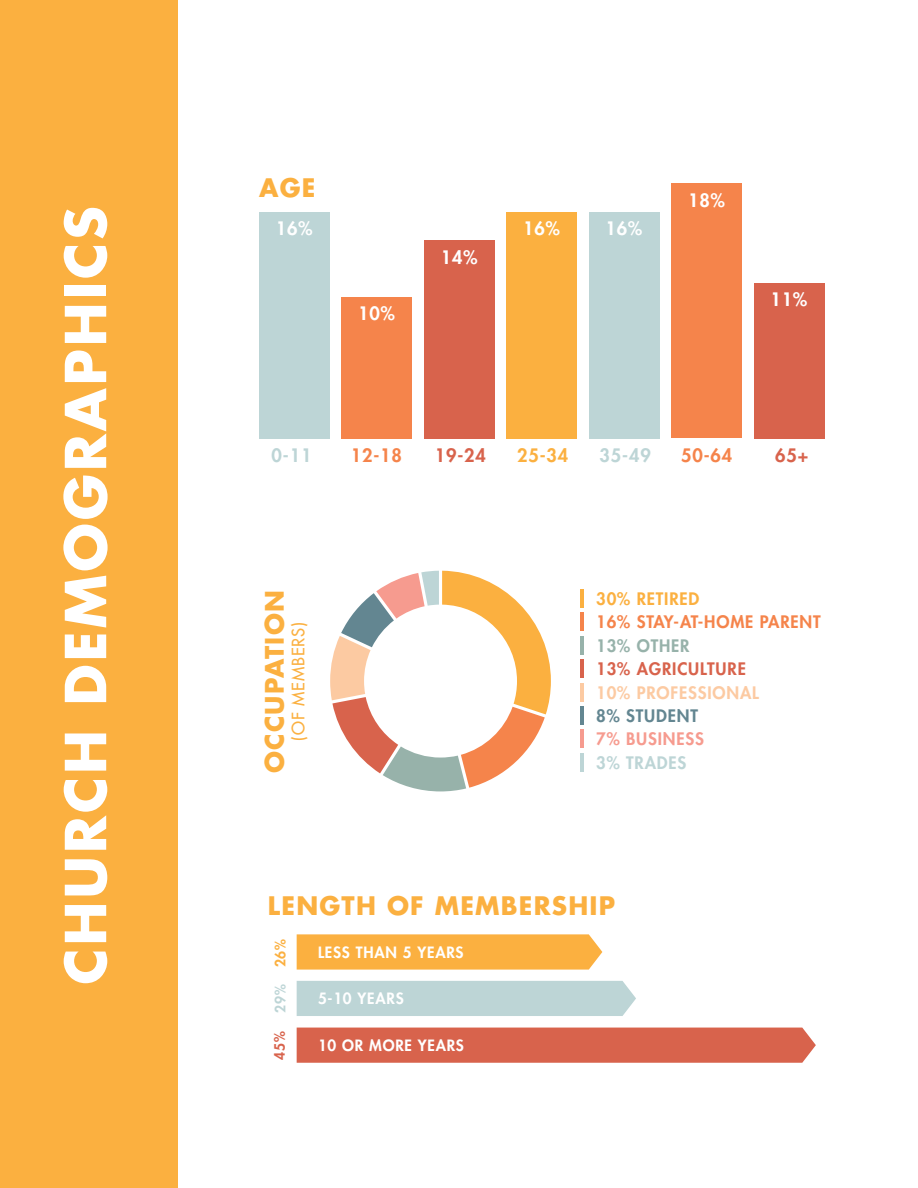
<style>
.page{position:relative;width:918px;height:1188px;background:#fff}
.page>*{position:absolute;margin:0;border:0;box-sizing:border-box;transform-origin:0 0}
.t1{font:700 54.9px "Futura Std";letter-spacing:.05em;color:#fff}
.t2{font:700 24.75px "Futura Std";letter-spacing:.05em;color:#fbb040}
.t3{font:800 18px "Futura Std";letter-spacing:.05em;color:#fff}
.t4{font:800 18px "Futura Std";letter-spacing:.05em;color:#f5844b}
.t5{font:800 18px "Futura Std";color:#bdd5d6}
.t6{font:800 18px "Futura Std";color:#d8634c}
.t7{font:800 18px "Futura Std";color:#fbb040}
.t8{font:800 16.8px "Futura Std";letter-spacing:.05em;color:#f5844b}
.t9{font:800 16.8px "Futura Std";letter-spacing:.05em;color:#fccaa2}
.t10{font:800 16.8px "Futura Std";letter-spacing:.05em;color:#d8634c}
.t11{font:500 16.8px "Futura Std";letter-spacing:.05em;color:#fbb040}
.t12{font:800 16.8px "Futura Std";letter-spacing:.05em;color:#f69b8f}
.t13{font:800 16.8px "Futura Std";letter-spacing:.05em;color:#fbb040}
.t14{font:800 16.8px "Futura Std";letter-spacing:.05em;color:#638691}
.t15{font:800 16.8px "Futura Std";letter-spacing:.05em;color:#bdd5d6}
.t16{font:800 16.8px "Futura Std";letter-spacing:.05em;color:#97b2aa}
.t17{font:800 15.15px "Futura Std";letter-spacing:.05em;color:#fff}
.t18{font:800 13.95px "Futura Std";color:#fbb040}
.t19{font:800 13.95px "Futura Std";color:#bdd5d6}
.t20{font:800 13.95px "Futura Std";color:#d8634c}
</style>
<div class="page">
<div style="left:1px;top:0;width:177px;height:1187px;background:#fbb040"></div>
<div style="left:259px;top:212px;width:71px;height:226px;background:#bdd5d6"></div>
<div style="left:507px;top:212px;width:70px;height:226px;background:#fbb040"></div>
<div style="left:589px;top:212px;width:71px;height:226px;background:#bdd5d6"></div>
<div style="left:342px;top:297px;width:70px;height:141px;background:#f5844b"></div>
<div style="left:424px;top:240px;width:71px;height:198px;background:#d8634c"></div>
<div style="left:671px;top:183px;width:71px;height:255px;background:#f5844b"></div>
<div style="left:754px;top:283px;width:71px;height:155px;background:#d8634c"></div>
<svg style="left:297px;top:934px;width:305px;height:36px;background:#fbb348"></svg>
<div style="left:297px;top:981px;width:339px;height:35px;background:#bdd5d6"></div>
<div style="left:297px;top:1028px;width:519px;height:35px;background:#d8634c"></div>
<hr style="left:580px;top:612px;width:4px;height:19px;background:#f5844b">
<hr style="left:580px;top:636px;width:4px;height:19px;background:#97b2aa">
<hr style="left:580px;top:659px;width:4px;height:19px;background:#d8634c">
<hr style="left:580px;top:683px;width:4px;height:18px;background:#fccaa2">
<hr style="left:580px;top:706px;width:4px;height:19px;background:#638691">
<hr style="left:580px;top:729px;width:4px;height:19px;background:#f69b8f">
<hr style="left:580px;top:753px;width:4px;height:19px;background:#bdd5d6">
<hr style="left:580px;top:589px;width:4px;height:19px;background:#fbb040">
<svg style="left:330px;top:571px;width:221px;height:220px"></svg>
<h1 class="t1" style="left:49px;top:985px;width:780px;rotate:-90deg">CHURCH DEMOGRAPHICS</h1>
<h2 class="t2" style="left:259px;top:171px;width:58px">AGE</h2>
<p class="t3" style="left:276px;top:217px;width:38px">16%</p>
<p class="t3" style="left:523px;top:217px;width:38px">16%</p>
<p class="t3" style="left:606px;top:217px;width:38px">16%</p>
<p class="t3" style="left:358px;top:302px;width:38px">10%</p>
<p class="t3" style="left:441px;top:246px;width:38px">14%</p>
<p class="t3" style="left:688px;top:189px;width:38px">18%</p>
<p class="t3" style="left:771px;top:288px;width:38px">11%</p>
<p class="t5" style="left:272px;top:444px;width:41px">0-11</p>
<p class="t4" style="left:351px;top:444px;width:53px">12-18</p>
<p class="t6" style="left:435px;top:444px;width:53px">19-24</p>
<p class="t7" style="left:517px;top:444px;width:53px">25-34</p>
<p class="t5" style="left:600px;top:444px;width:53px">35-49</p>
<p class="t4" style="left:681px;top:444px;width:53px">50-64</p>
<p class="t6" style="left:775px;top:444px;width:35px">65+</p>
<h2 class="t2" style="left:258px;top:773px;width:184px;rotate:-90deg">OCCUPATION</h2>
<p class="t11" style="left:288px;top:741px;width:120px;rotate:-90deg">(OF MEMBERS)</p>
<p class="t13" style="left:596px;top:588px;width:105px">30% RETIRED</p>
<p class="t8" style="left:596px;top:612px;width:226px">16% STAY-AT-HOME PARENT</p>
<p class="t10" style="left:596px;top:658px;width:151px">13% AGRICULTURE</p>
<p class="t16" style="left:596px;top:635px;width:95px">13% OTHER</p>
<p class="t9" style="left:596px;top:682px;width:164px">10% PROFESSIONAL</p>
<p class="t14" style="left:596px;top:705px;width:103px">8% STUDENT</p>
<p class="t12" style="left:596px;top:728px;width:109px">7% BUSINESS</p>
<p class="t15" style="left:596px;top:752px;width:92px">3% TRADES</p>
<h2 class="t2" style="left:268px;top:889px;width:349px">LENGTH OF MEMBERSHIP</h2>
<p class="t17" style="left:318px;top:943px;width:147px">LESS THAN 5 YEARS</p>
<p class="t17" style="left:318px;top:989px;width:87px">5-10 YEARS</p>
<p class="t17" style="left:318px;top:1036px;width:147px">10 OR MORE YEARS</p>
<p class="t18" style="left:272px;top:967px;width:30px;rotate:-90deg">26%</p>
<p class="t19" style="left:272px;top:1013px;width:30px;rotate:-90deg">29%</p>
<p class="t20" style="left:271px;top:1060px;width:30px;rotate:-90deg">45%</p>
</div>
